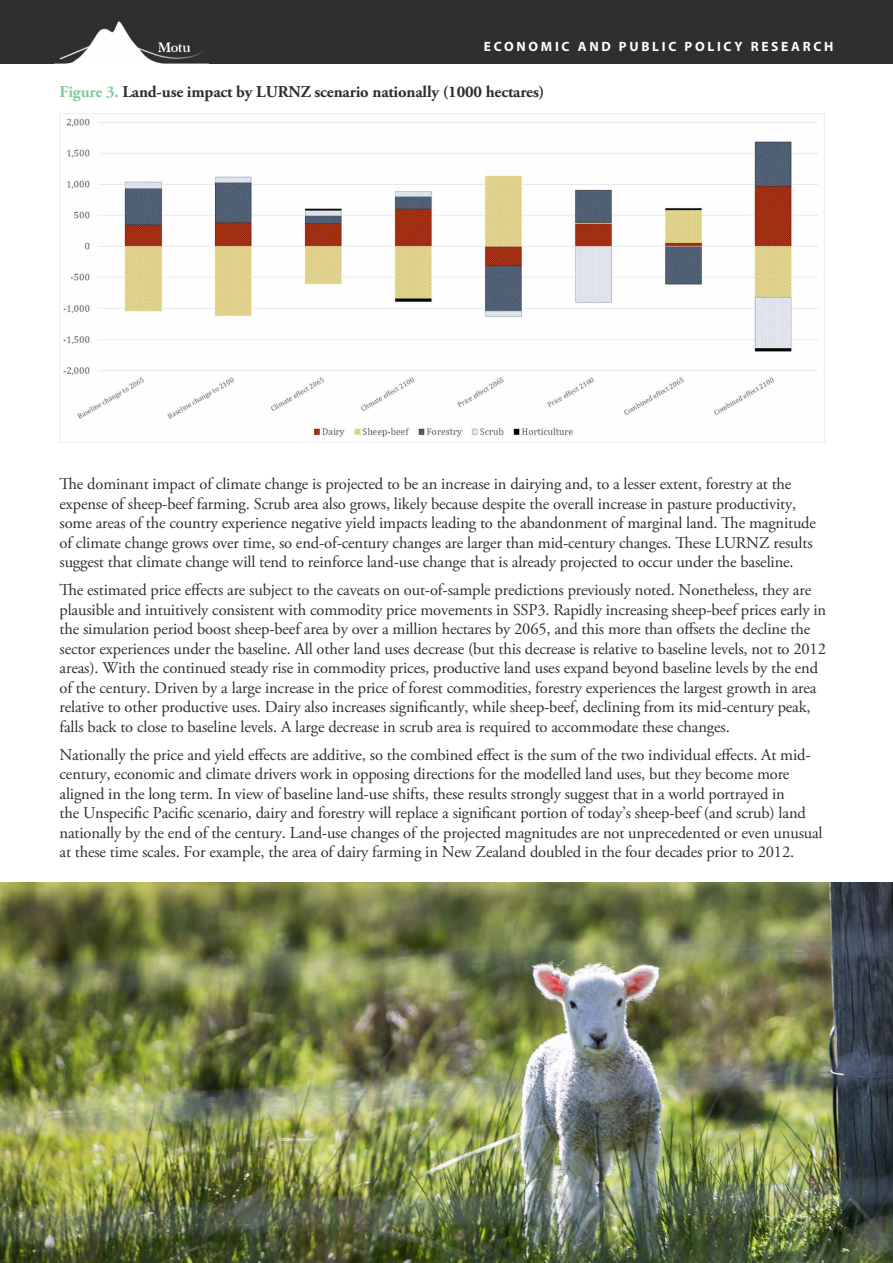
<style>
.page{position:relative;width:893px;height:1263px;background:#fff}
.page>*{position:absolute;margin:0;border:0;box-sizing:border-box;transform-origin:0 0}
.t1{font:16.5px/19.5px "Adobe Garamond Pro";letter-spacing:-.01em;color:#2f2f2e}
.t2{font:700 16.5px "Adobe Garamond Pro";letter-spacing:-.01em;color:#2f2f2e}
.t3{font:700 13.5px "Myriad Pro";letter-spacing:.2em;color:#fff}
.s1{color:#85ca99}
</style>
<div class="page">
<div style="left:0;top:0;width:893px;height:64px;background:#2f2f2e"></div>
<img style="left:55px;top:21px;width:154px;height:43px">
<img style="left:60px;top:113px;width:765px;height:329px">
<img style="left:0;top:882px;width:893px;height:381px">
<p class="t3" style="left:484px;top:37px;width:351px">ECONOMIC AND PUBLIC POLICY RESEARCH</p>
<p class="t2" style="left:60px;top:82px;width:486px"><span class="s1">Figure 3.</span> Land-use impact by LURNZ scenario nationally (1000 hectares)</p>
<p class="t1" style="left:60px;top:475px;width:758px">The dominant impact of climate change is projected to be an increase in dairying and, to a lesser extent, forestry at the expense of sheep-beef farming. Scrub area also grows, likely because despite the overall increase in pasture productivity, some areas of the country experience negative yield impacts leading to the abandonment of marginal land. The magnitude of climate change grows over time, so end-of-century changes are larger than mid-century changes. These LURNZ results suggest that climate change will tend to reinforce land-use change that is already projected to occur under the baseline.</p>
<p class="t1" style="left:60px;top:581px;width:768px">The estimated price effects are subject to the caveats on out-of-sample predictions previously noted. Nonetheless, they are plausible and intuitively consistent with commodity price movements in SSP3. Rapidly increasing sheep-beef prices early in the simulation period boost sheep-beef area by over a million hectares by 2065, and this more than offsets the decline the sector experiences under the baseline. All other land uses decrease (but this decrease is relative to baseline levels, not to 2012 areas). With the continued steady rise in commodity prices, productive land uses expand beyond baseline levels by the end of the century. Driven by a large increase in the price of forest commodities, forestry experiences the largest growth in area relative to other productive uses. Dairy also increases significantly, while sheep-beef, declining from its mid-century peak, falls back to close to baseline levels. A large decrease in scrub area is required to accommodate these changes.</p>
<p class="t1" style="left:60px;top:745px;width:765px">Nationally the price and yield effects are additive, so the combined effect is the sum of the two individual effects. At mid&shy;century, economic and climate drivers work in opposing directions for the modelled land uses, but they become more aligned in the long term. In view of baseline land-use shifts, these results strongly suggest that in a world portrayed in<br>the Unspecific Pacific scenario, dairy and forestry will replace a significant portion of today’s sheep-beef (and scrub) land nationally by the end of the century. Land-use changes of the projected magnitudes are not unprecedented or even unusual at these time scales. For example, the area of dairy farming in New Zealand doubled in the four decades prior to 2012.</p>
</div>
